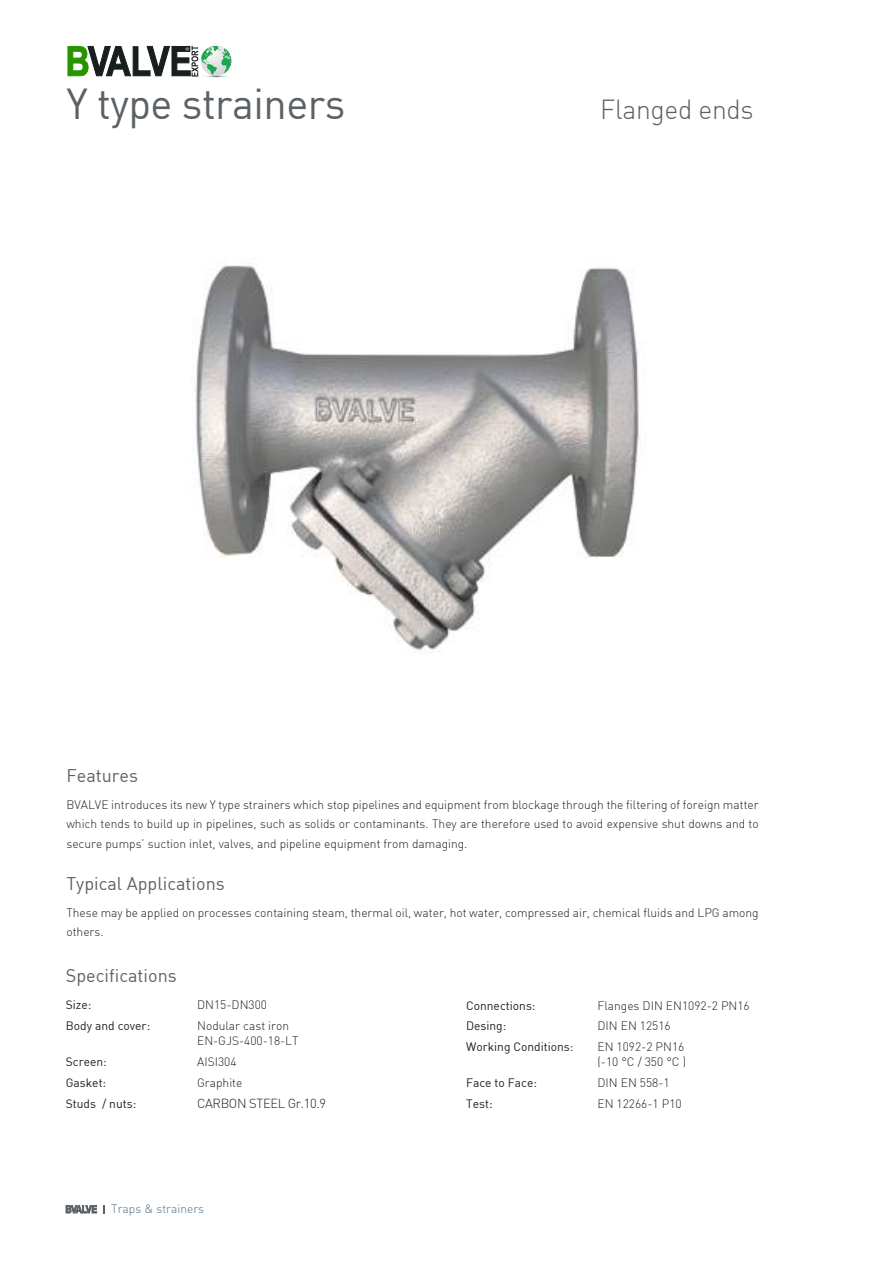
<style>
.page{position:relative;width:893px;height:1263px;background:#fff}
.page>*{position:absolute;margin:0;border:0;box-sizing:border-box;transform-origin:0 0}
.t1{font:42.3px "DIN";letter-spacing:-.01em;color:#5c6165}
.t2{font:300 27px "DI Nbek";letter-spacing:-.01em;color:#5c6165}
.t3{font:18px "DIN";color:#5c6165}
.t4{font:300 12.9px "DI Nbek";letter-spacing:-.025em;color:#241f1f}
.t5{font:300 12px/19.5px "DI Nbek";color:#241f1f}
.t6{font:12px "DIN";color:#241f1f}
.t7{font:300 12px "DI Nbek";color:rgb(0 51 93/.7)}
</style>
<div class="page">
<svg style="left:66px;top:1205px;width:31px;height:8px"></svg>
<img style="left:195px;top:265px;width:444px;height:388px">
<svg style="left:67px;top:46px;width:165px;height:32px"></svg>
<h1 class="t1" style="left:66px;top:78px;width:281px">Y type strainers</h1>
<h2 class="t2" style="left:600px;top:93px;width:155px">Flanged ends</h2>
<h3 class="t3" style="left:66px;top:764px;width:73px">Features</h3>
<p class="t5" style="left:66px;top:795px;width:694px;text-align:justify">BVALVE introduces its new Y type strainers which stop pipelines and equipment from blockage through the filtering of foreign matter which tends to build up in pipelines, such as solids or contaminants. They are therefore used to avoid expensive shut downs and to secure pumps’ suction inlet, valves, and pipeline equipment from damaging.</p>
<h3 class="t3" style="left:66px;top:872px;width:160px">Typical Applications</h3>
<p class="t5" style="left:66px;top:903px;width:694px">These may be applied on processes containing steam, thermal oil, water, hot water, compressed air, chemical fluids and LPG among others.</p>
<h3 class="t3" style="left:66px;top:964px;width:112px">Specifications</h3>
<p class="t6" style="left:66px;top:997px;width:27px">Size:</p>
<p class="t5" style="left:197px;top:994px;width:71px">DN15-DN300</p>
<p class="t6" style="left:66px;top:1018px;width:86px">Body and cover:</p>
<p class="t5" style="left:197px;top:1018px;width:103px;line-height:15px">Nodular cast iron<br>EN-GJS-400-18-LT</p>
<p class="t6" style="left:66px;top:1054px;width:43px">Screen:</p>
<p class="t5" style="left:197px;top:1051px;width:41px">AISI304</p>
<p class="t6" style="left:66px;top:1075px;width:42px">Gasket:</p>
<p class="t5" style="left:197px;top:1072px;width:47px">Graphite</p>
<p class="t6" style="left:66px;top:1096px;width:72px">Studs / nuts:</p>
<p class="t4" style="left:197px;top:1095px;width:130px">CARBON STEEL Gr.10.9</p>
<p class="t7" style="left:111px;top:1202px;width:94px">Traps &amp; strainers</p>
<p class="t6" style="left:466px;top:998px;width:71px">Connections:</p>
<p class="t5" style="left:597px;top:996px;width:154px">Flanges DIN EN1092-2 PN16</p>
<p class="t6" style="left:466px;top:1018px;width:42px">Desing:</p>
<p class="t5" style="left:597px;top:1015px;width:75px">DIN EN 12516</p>
<p class="t6" style="left:466px;top:1039px;width:109px">Working Conditions:</p>
<p class="t5" style="left:597px;top:1039px;width:90px;line-height:15px">EN 1092-2 PN16 (-10 °C / 350 °C )</p>
<p class="t6" style="left:466px;top:1075px;width:72px">Face to Face:</p>
<p class="t5" style="left:597px;top:1072px;width:74px">DIN EN 558-1</p>
<p class="t6" style="left:466px;top:1096px;width:28px">Test:</p>
<p class="t5" style="left:597px;top:1093px;width:86px">EN 12266-1 P10</p>
</div>
